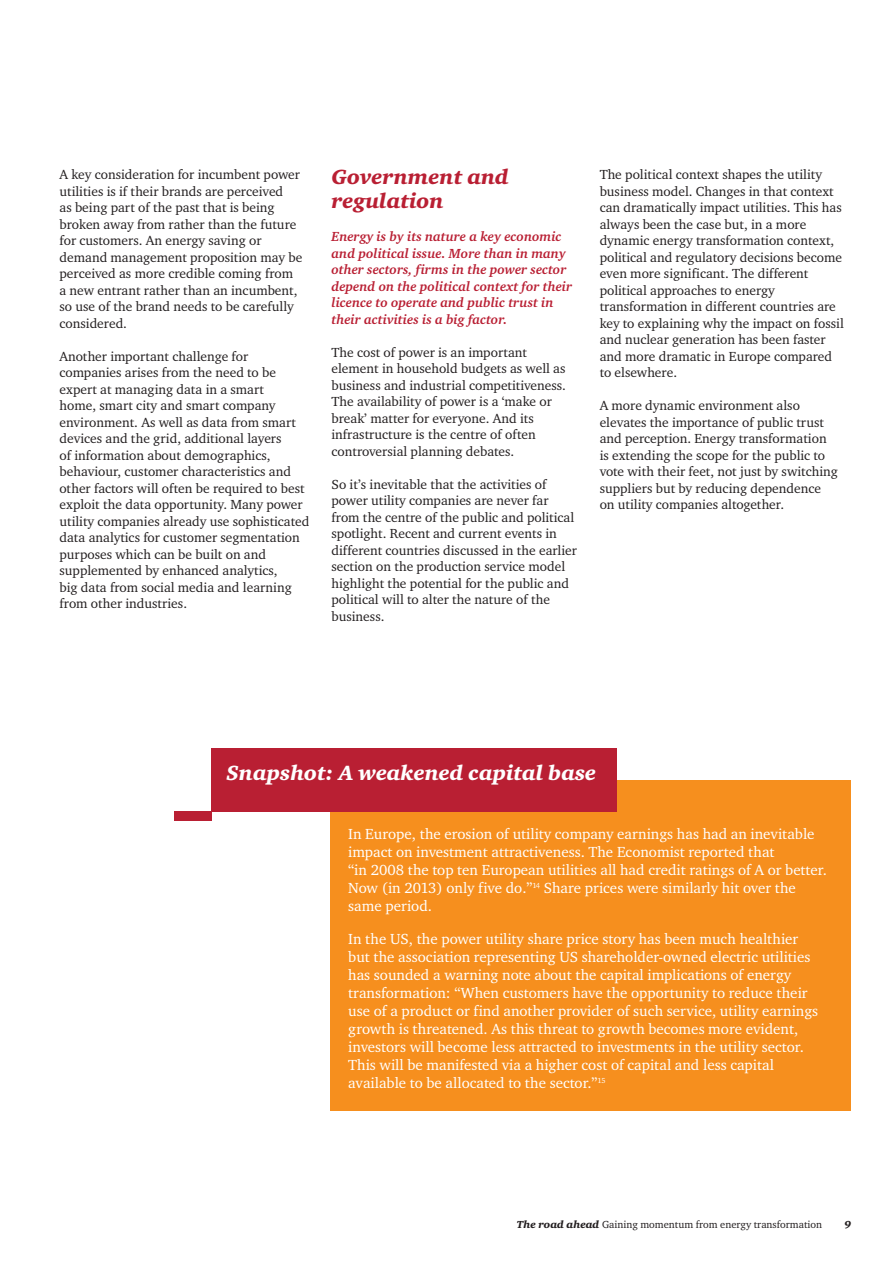
<style>
.page{position:relative;width:893px;height:1263px;background:#fff}
.page>*{position:absolute;margin:0;border:0;box-sizing:border-box;transform-origin:0 0}
.t1{font:21px "Charter ITC Blac Ital";color:#fff}
.t2{font:21px/24px "Charter ITC Blac Ital";color:#b91f33}
.t3{font:15px/18px "Charter ITC";color:#fff}
.t4{font:13.5px/16.5px "Charter ITC";color:#231f20}
.t5{font:italic 700 13.5px/16.5px "Charter ITC";color:#b91f33}
.t6{font:10.5px "Charter ITC";color:#231f20}
.t7{font:10.5px "Charter ITC Blac Ital";color:#231f20}
.s1{font-family:"Charter ITC Blac Ital"}
</style>
<div class="page">
<div style="left:330px;top:780px;width:520px;height:331px;background:#f68f1e"></div>
<div style="left:211px;top:748px;width:406px;height:64px;background:#b91f33"></div>
<div style="left:174px;top:812px;width:37px;height:9px;background:#b91f33"></div>
<p class="t4" style="left:60px;top:166px;width:244px">A key consideration for incumbent power utilities is if their brands are perceived<br>as being part of the past that is being broken away from rather than the future for customers. An energy saving or demand management proposition may be perceived as more credible coming from a new entrant rather than an incumbent, so use of the brand needs to be carefully considered.</p>
<p class="t4" style="left:60px;top:348px;width:251px">Another important challenge for companies arises from the need to be expert at managing data in a smart<br>home, smart city and smart company environment. As well as data from smart devices and the grid, additional layers<br>of information about demographics, behaviour, customer characteristics and other factors will often be required to best exploit the data opportunity. Many power utility companies already use sophisticated data analytics for customer segmentation purposes which can be built on and supplemented by enhanced analytics,<br>big data from social media and learning from other industries.</p>
<h1 class="t2" style="left:331px;top:165px;width:179px">Government and regulation</h1>
<p class="t5" style="left:331px;top:228px;width:242px">Energy is by its nature a key economic and political issue. More than in many other sectors, firms in the power sector depend on the political context for their licence to operate and public trust in their activities is a big factor.</p>
<p class="t4" style="left:331px;top:344px;width:236px">The cost of power is an important element in household budgets as well as business and industrial competitiveness.<br>The availability of power is a ‘make or break’ matter for everyone. And its infrastructure is the centre of often controversial planning debates.</p>
<p class="t4" style="left:331px;top:476px;width:247px">So it’s inevitable that the activities of power utility companies are never far from the centre of the public and political spotlight. Recent and current events in different countries discussed in the earlier section on the production service model highlight the potential for the public and political will to alter the nature of the business.</p>
<p class="t4" style="left:600px;top:166px;width:246px">The political context shapes the utility business model. Changes in that context can dramatically impact utilities. This has always been the case but, in a more dynamic energy transformation context, political and regulatory decisions become even more significant. The different political approaches to energy transformation in different countries are key to explaining why the impact on fossil and nuclear generation has been faster and more dramatic in Europe compared to elsewhere.</p>
<p class="t4" style="left:600px;top:397px;width:240px">A more dynamic environment also elevates the importance of public trust and perception. Energy transformation is extending the scope for the public to vote with their feet, not just by switching suppliers but by reducing dependence on utility companies altogether.</p>
<h1 class="t1" style="left:227px;top:760px;width:371px">Snapshot: A weakened capital base</h1>
<p class="t3" style="left:348px;top:824px;width:480px">In Europe, the erosion of utility company earnings has had an inevitable impact on investment attractiveness. The Economist reported that<br>“in 2008 the top ten European utilities all had credit ratings of A or better.<br>Now (in 2013) only five do.”<sup>14</sup> Share prices were similarly hit over the same period.</p>
<p class="t3" style="left:348px;top:929px;width:471px">In the US, the power utility share price story has been much healthier but the association representing US shareholder-owned electric utilities has sounded a warning note about the capital implications of energy transformation: “When customers have the opportunity to reduce their use of a product or find another provider of such service, utility earnings growth is threatened. As this threat to growth becomes more evident, investors will become less attracted to investments in the utility sector.<br>This will be manifested via a higher cost of capital and less capital available to be allocated to the sector.”<sup>15</sup></p>
<p class="t6" style="left:517px;top:1218px;width:307px"><span class="s1">The road ahead</span> Gaining momentum from energy transformation</p>
<p class="t7" style="left:845px;top:1218px;width:8px">9</p>
</div>
